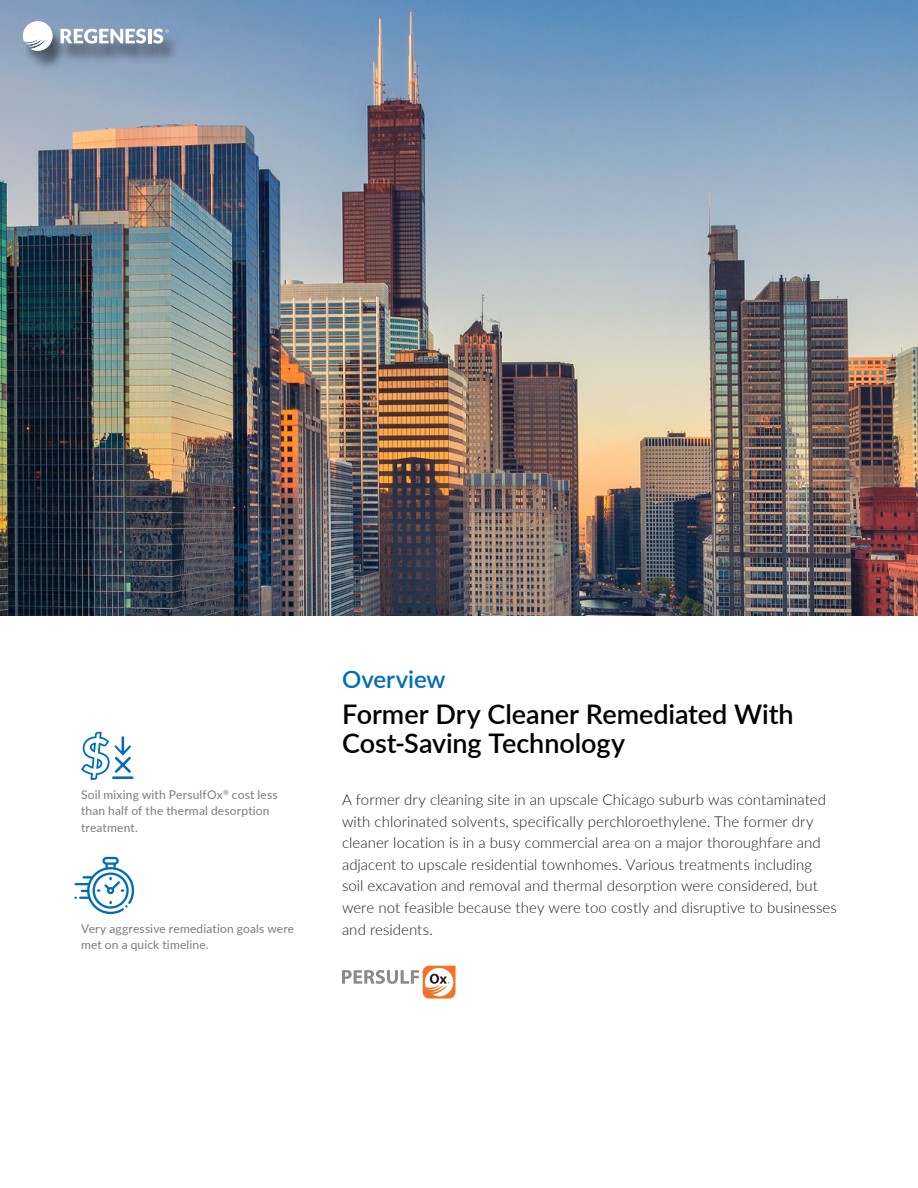
<style>
.page{position:relative;width:918px;height:1188px;background:#fff}
.page>*{position:absolute;margin:0;border:0;box-sizing:border-box;transform-origin:0 0}
.t1{font:600 27px/29.7px "Lato";color:#000}
.t2{font:600 24px "Lato";letter-spacing:-.005em;color:#006db7}
.t3{font:300 15px/21.6px "Lato";letter-spacing:.005em;color:#1d1d1d}
.t4{font:12px/16.5px "Lato";letter-spacing:.015em;color:#777c82}
</style>
<div class="page">
<svg style="left:81px;top:732px;width:53px;height:48px"></svg>
<img style="left:0;top:0;width:917px;height:616px">
<div style="left:22px;top:26px;width:162px;height:46px;background:#000;opacity:.5"></div>
<svg style="left:61px;top:29px;width:85px;height:15px"></svg>
<hr style="left:148px;top:29px;width:3px;height:14px;background:#fff">
<svg style="left:153px;top:29px;width:16px;height:15px"></svg>
<svg style="left:23px;top:21px;width:29px;height:30px"></svg>
<svg style="left:75px;top:857px;width:60px;height:57px"></svg>
<svg style="left:342px;top:966px;width:114px;height:33px"></svg>
<p class="t4" style="left:81px;top:786px;width:198px">Soil mixing with PersulfOx<sup>®</sup> cost less than half of the thermal desorption treatment.</p>
<p class="t4" style="left:81px;top:919px;width:215px">Very aggressive remediation goals were met on a quick timeline.</p>
<h2 class="t2" style="left:342px;top:662px;width:105px">Overview</h2>
<h1 class="t1" style="left:342px;top:698px;width:453px">Former Dry Cleaner Remediated With<br>Cost-Saving Technology</h1>
<p class="t3" style="left:342px;top:788px;width:496px">A former dry cleaning site in an upscale Chicago suburb was contaminated with chlorinated solvents, specifically perchloroethylene. The former dry cleaner location is in a busy commercial area on a major thoroughfare and adjacent to upscale residential townhomes. Various treatments including soil excavation and removal and thermal desorption were considered, but were not feasible because they were too costly and disruptive to businesses and residents.</p>
</div>
